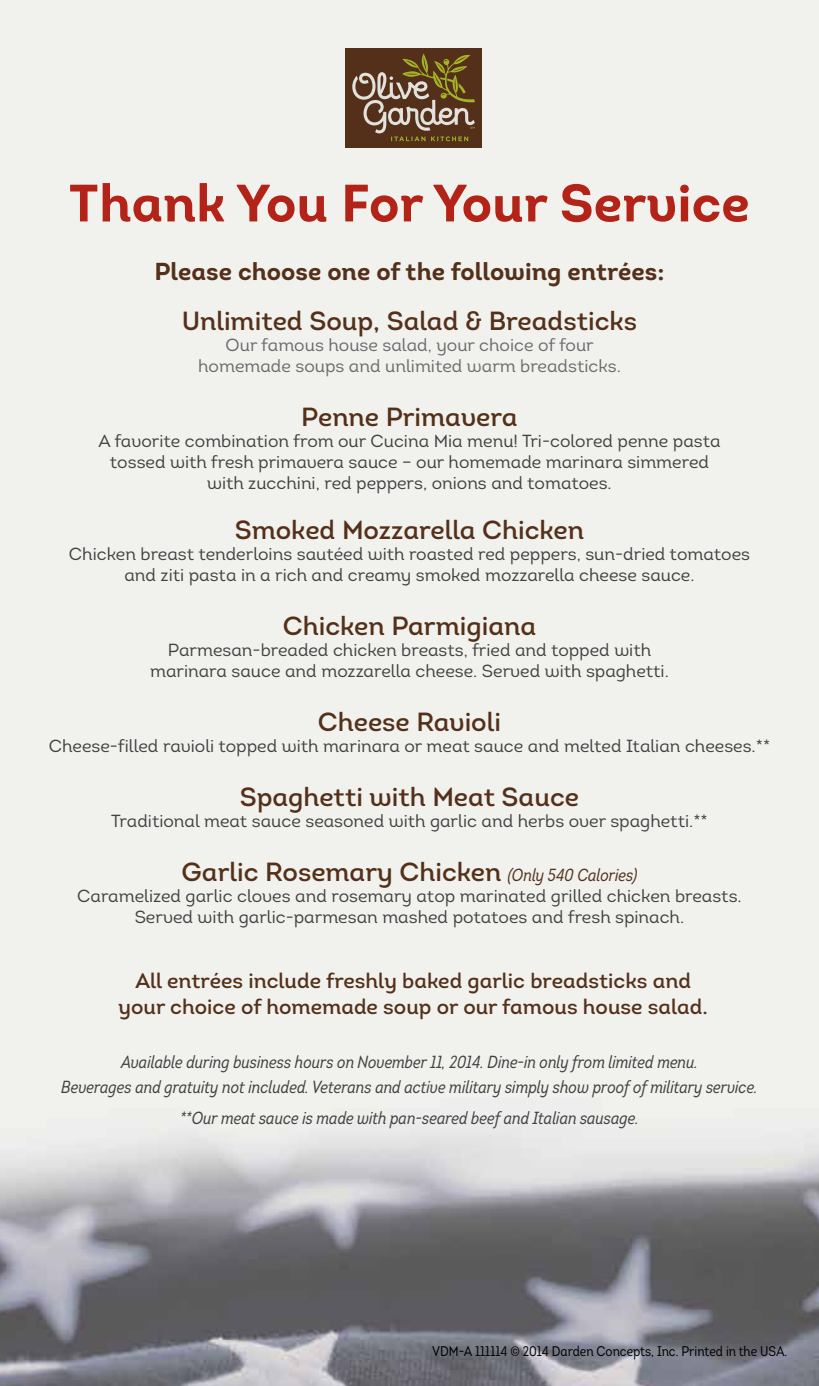
<style>
.page{position:relative;width:819px;height:1386px;background:#fff}
.page>*{position:absolute;margin:0;border:0;box-sizing:border-box;transform-origin:0 0}
.t1{font:52.5px "Intro Bold Alt";color:#b32317}
.t2{font:26.25px "Intro Regular Alt";color:#54301a}
.t3{font:24.5px "Intro Bold Alt";color:#54301a}
.t4{font:21px/26.2px "Intro Regular Alt";color:#54301a;text-align:center}
.t5{font:17.5px/21px "Intro Book Alt";color:#414042;text-align:center}
.t6{font:italic 17.5px/24.5px "Intro Cond";color:#414042;text-align:center}
.t7{font:17.5px/21px "Intro Book Alt";color:#696a6d;text-align:center}
.t8{font:14px "Intro Cond Regular Alt";color:#000}
.s1{font-family:"Intro Cond";font-style:italic;font-size:17.5px}
</style>
<div class="page">
<img style="left:0;top:0;width:819px;height:1386px">
<div style="left:345px;top:49px;width:136px;height:99px;background:#54301a"></div>
<svg style="left:352px;top:54px;width:123px;height:87px"></svg>
<h1 class="t1" style="left:69px;top:170px;width:682px">Thank You For Your Service</h1>
<h3 class="t3" style="left:155px;top:256px;width:511px">Please choose one of the following entrées:</h3>
<h2 class="t2" style="left:182px;top:304px;width:457px">Unlimited Soup, Salad &amp; Breadsticks</h2>
<p class="t7" style="left:198px;top:334px;width:424px">Our famous house salad, your choice of four homemade soups and unlimited warm breadsticks.</p>
<h2 class="t2" style="left:301px;top:400px;width:218px">Penne Primavera</h2>
<p class="t5" style="left:98px;top:430px;width:624px">A favorite combination from our Cucina Mia menu! Tri-colored penne pasta tossed with fresh primavera sauce – our homemade marinara simmered with zucchini, red peppers, onions and tomatoes.</p>
<h2 class="t2" style="left:235px;top:513px;width:351px">Smoked Mozzarella Chicken</h2>
<p class="t5" style="left:69px;top:543px;width:683px">Chicken breast tenderloins sautéed with roasted red peppers, sun-dried tomatoes and ziti pasta in a rich and creamy smoked mozzarella cheese sauce.</p>
<h2 class="t2" style="left:283px;top:609px;width:255px">Chicken Parmigiana</h2>
<p class="t5" style="left:150px;top:639px;width:520px">Parmesan-breaded chicken breasts, fried and topped with marinara sauce and mozzarella cheese. Served with spaghetti.</p>
<h2 class="t2" style="left:318px;top:705px;width:185px">Cheese Ravioli</h2>
<p class="t5" style="left:49px;top:735px;width:723px">Cheese-filled ravioli topped with marinara or meat sauce and melted Italian cheeses.**</p>
<h2 class="t2" style="left:240px;top:780px;width:341px">Spaghetti with Meat Sauce</h2>
<p class="t5" style="left:111px;top:810px;width:598px">Traditional meat sauce seasoned with garlic and herbs over spaghetti.**</p>
<h2 class="t2" style="left:182px;top:855px;width:457px">Garlic Rosemary Chicken <span class="s1">(Only 540 Calories)</span></h2>
<p class="t5" style="left:77px;top:885px;width:666px">Caramelized garlic cloves and rosemary atop marinated grilled chicken breasts.<br>Served with garlic-parmesan mashed potatoes and fresh spinach.</p>
<p class="t4" style="left:119px;top:968px;width:591px">All entrées include freshly baked garlic breadsticks and your choice of homemade soup or our famous house salad.</p>
<p class="t6" style="left:61px;top:1050px;width:698px">Available during business hours on November 11, 2014. Dine-in only from limited menu.<br>Beverages and gratuity not included. Veterans and active military simply show proof of military service.</p>
<p class="t6" style="left:180px;top:1105px;width:460px">**Our meat sauce is made with pan-seared beef and Italian sausage.</p>
<p class="t8" style="left:432px;top:1342px;width:357px">VDM-A 111114 © 2014 Darden Concepts, Inc. Printed in the USA.</p>
</div>
